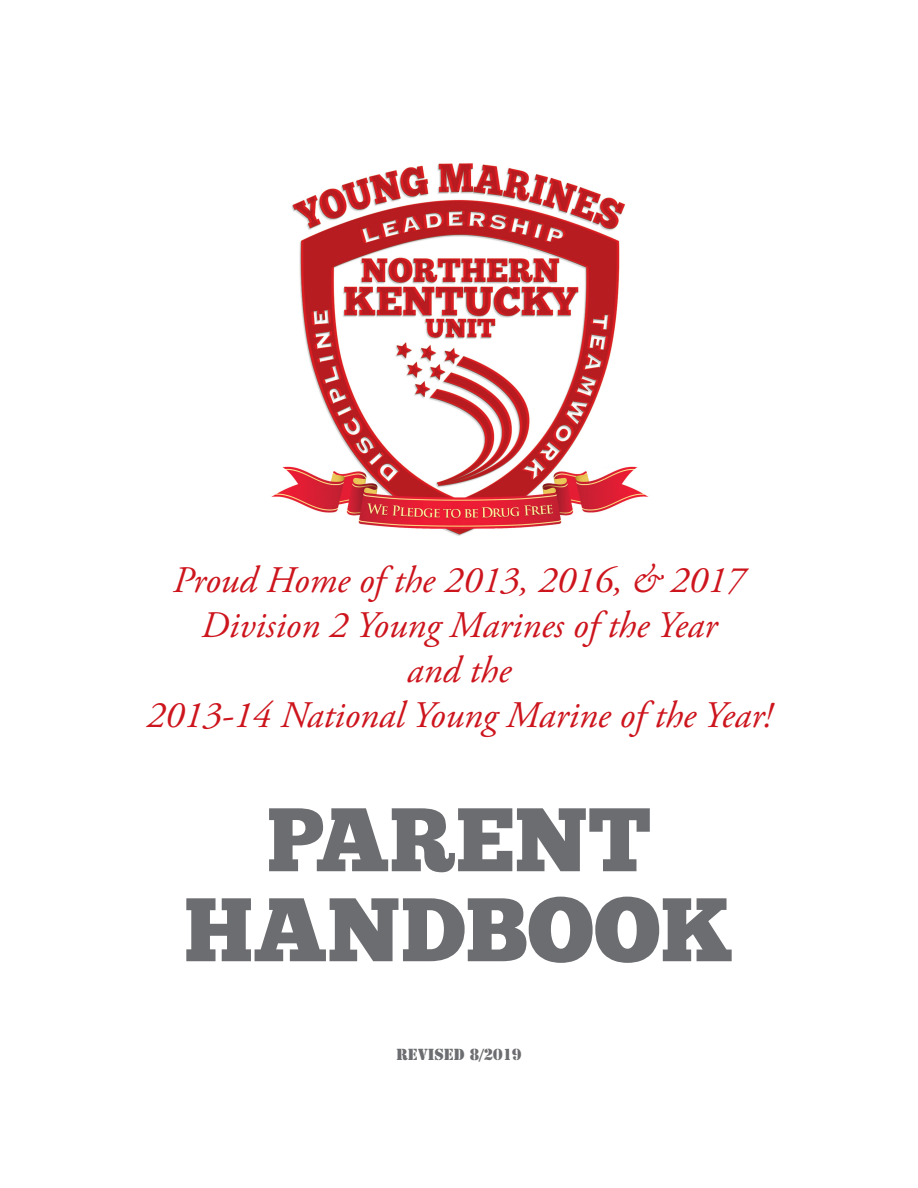
<style>
.page{position:relative;width:918px;height:1188px;background:#fff}
.page>*{position:absolute;margin:0;border:0;box-sizing:border-box;transform-origin:0 0}
.t1{font:90px/90px "Chunk Five Ex";color:#6c6d70;text-align:center}
.t2{font:italic 37.5px/45px "Adobe Garamond Pro";color:#cd151d;text-align:center}
.t3{font:15px "Stencil Std";color:#6c6d70}
</style>
<div class="page">
<img style="left:271px;top:163px;width:378px;height:373px">
<p class="t2" style="left:173px;top:559px;width:574px">Proud Home of the 2013, 2016, &amp; 2017</p>
<p class="t2" style="left:146px;top:604px;width:627px">Division 2 Young Marines of the Year<br>and the<br>2013-14 National Young Marine of the Year!</p>
<p class="t1" style="left:184px;top:793px;width:551px">PARENT<br>HANDBOOK</p>
<p class="t3" style="left:396px;top:1045px;width:127px">REVISED 8/2019</p>
</div>
